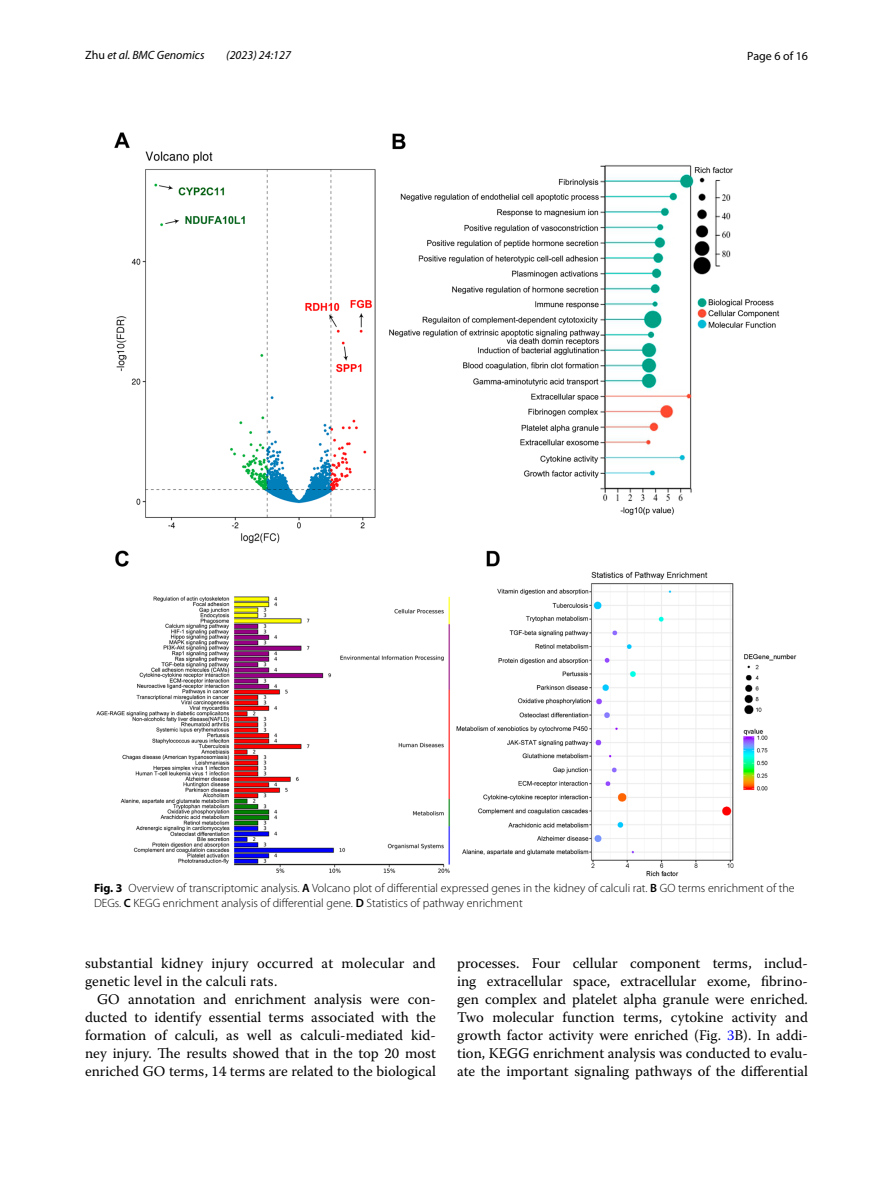
<style>
.page{position:relative;width:893px;height:1187px;background:#fff}
.page>*{position:absolute;margin:0;border:0;box-sizing:border-box;transform-origin:0 0}
.t1{font:14.7px/18px "Warnock Pro";letter-spacing:.005em;color:#000;text-align:justify}
.t2{font:300 12px/15px "Myriad Pro";color:#000}
.t3{font:italic 12px "Myriad Pro";color:#000}
.t4{font:12px "Myriad Pro";color:#000}
.s1{font-style:normal}
.s2{font-weight:700}
.s3{font-weight:600}
.s4{color:#00f}
</style>
<div class="page">
<img style="left:96px;top:133px;width:701px;height:743px">
<p class="t3" style="left:85px;top:48px;width:121px"><span class="s1">Zhu</span> et al. BMC Genomics</p>
<p class="t3" style="left:226px;top:48px;width:66px">(2023) 24:127</p>
<p class="t4" style="left:747px;top:48px;width:62px">Page 6 of 16</p>
<p class="t2" style="left:94px;top:880px;width:702px"><span class="s2">Fig. 3</span> Overview of transcriptomic analysis. <span class="s3">A</span> Volcano plot of differential expressed genes in the kidney of calculi rat. <span class="s3">B</span> GO terms enrichment of the<br>DEGs. <span class="s3">C</span> KEGG enrichment analysis of differential gene. <span class="s3">D</span> Statistics of pathway enrichment</p>
<p class="t1" style="left:85px;top:953px;width:352px">substantial kidney injury occurred at molecular and genetic level in the calculi rats.</p>
<p class="t1" style="left:85px;top:989px;width:352px;text-indent:12px">GO annotation and enrichment analysis were con&shy;ducted to identify essential terms associated with the formation of calculi, as well as calculi-mediated kid&shy;ney injury. The results showed that in the top 20 most enriched GO terms, 14 terms are related to the biological</p>
<p class="t1" style="left:457px;top:953px;width:352px">processes. Four cellular component terms, includ&shy;ing extracellular space, extracellular exome, fibrino&shy;gen complex and platelet alpha granule were enriched.<br>Two molecular function terms, cytokine activity and growth factor activity were enriched (Fig. <span class="s4">3</span>B). In addi&shy;tion, KEGG enrichment analysis was conducted to evalu&shy;ate the important signaling pathways of the differential</p>
</div>
